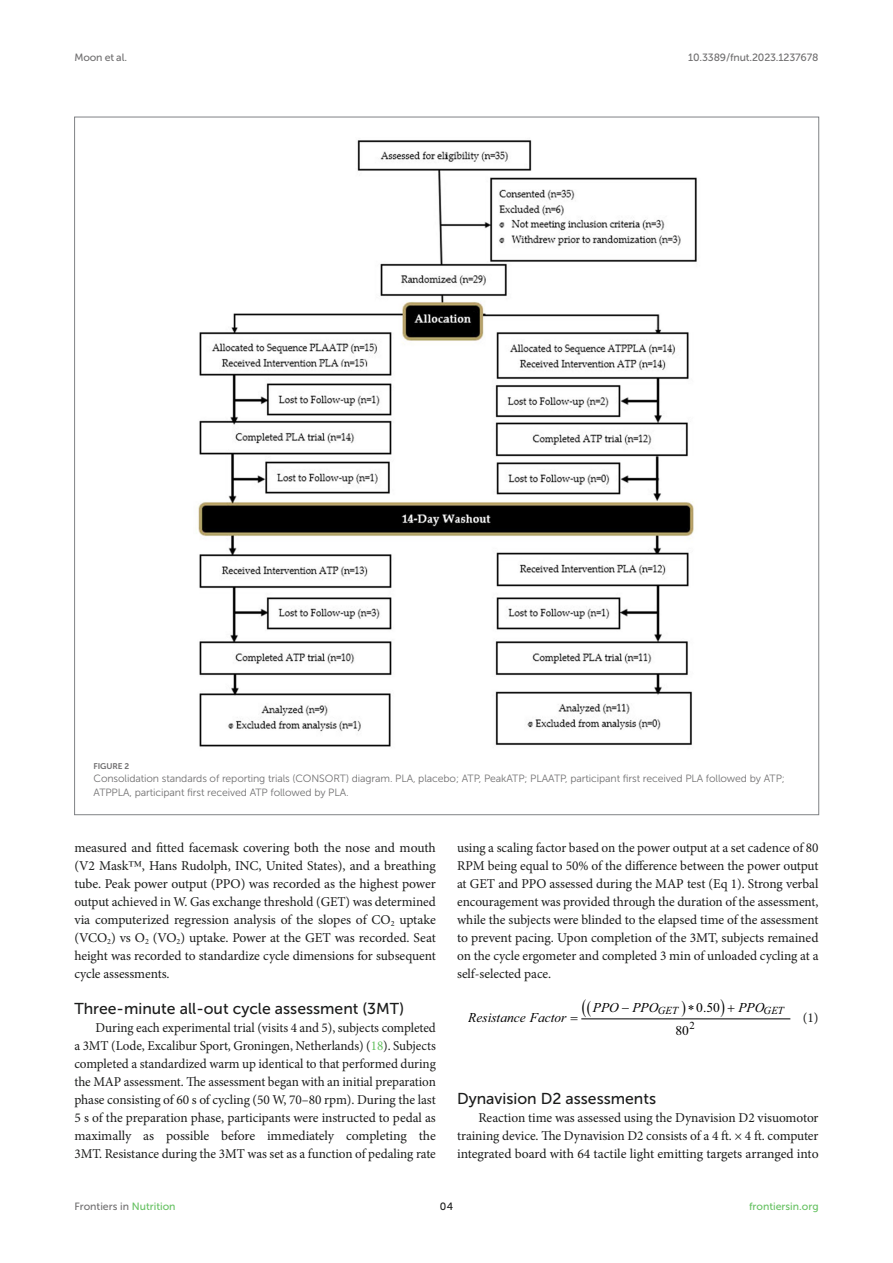
<style>
.page{position:relative;width:893px;height:1263px;background:#fff}
.page>*{position:absolute;margin:0;border:0;box-sizing:border-box;transform-origin:0 0}
.HEAD_3{font:15.75px "Museo Sans 500";color:#1b1c1b}
.TEXT_FLUSH{font:13.5px/18px "Minion Pro";letter-spacing:-.005em;color:#1b1c1b;text-align:justify}
.spi-math-img{font:italic 13.5px "Times New Roman";color:#000}
.spi-math-img-2{font:13.5px/23.2px "Times New Roman";color:#000}
.EQ{font:13.5px "Minion Pro";color:#1b1c1b}
.spi-math-img-3{font:italic 10.8px "Times New Roman";color:#000}
.FIG_LEG{font:10.5px/13.5px "Museo Sans 300";letter-spacing:-.01em;color:#706f70}
.t1{font:10.5px "Museo Sans 500";letter-spacing:-.015em;color:#706f70}
.t2{font:10.5px "Museo Sans 500";color:#65c161}
.t3{font:10.5px "Museo Sans 500";color:#1b1c1b}
.FIG_HD{font:8.25px "Museo Sans 700";letter-spacing:-.01em;color:#706f70}
.s1{font-family:"STIX"}
.s2{color:#65c161}
</style>
<div class="page">
<hr style="left:581px;top:1018px;width:209px;height:1px;background:#000">
<img style="left:198px;top:140px;width:499px;height:607px">
<svg style="left:581px;top:1018px;width:10px;height:2px"></svg>
<p class="t1" style="left:74px;top:51px;width:54px">Moon et al.</p>
<p class="t1" style="left:688px;top:51px;width:132px">10.3389/fnut.2023.1237678</p>
<p class="FIG_HD" style="left:94px;top:761px;width:37px">FIGURE 2</p>
<p class="FIG_LEG" style="left:94px;top:772px;width:693px">Consolidation standards of reporting trials (CONSORT) diagram. PLA, placebo; ATP, PeakATP; PLAATP, participant first received PLA followed by ATP;<br>ATPPLA, participant first received ATP followed by PLA.</p>
<p class="TEXT_FLUSH" style="left:74px;top:839px;width:363px">measured and fitted facemask covering both the nose and mouth (V2 Mask<span class="s1">™</span>, Hans Rudolph, INC, United States), and a breathing tube. Peak power output (PPO) was recorded as the highest power output achieved in W. Gas exchange threshold (GET) was determined via computerized regression analysis of the slopes of CO<sub>2</sub> uptake (VCO<sub>2</sub>) vs O<sub>2</sub> (VO<sub>2</sub>) uptake. Power at the GET was recorded. Seat height was recorded to standardize cycle dimensions for subsequent cycle assessments.</p>
<p class="HEAD_3" style="left:74px;top:1000px;width:331px">Three-minute all-out cycle assessment (3MT)</p>
<p class="TEXT_FLUSH" style="left:74px;top:1019px;width:363px;text-indent:21px">During each experimental trial (visits 4 and 5), subjects completed a 3MT (Lode, Excalibur Sport, Groningen, Netherlands) (<span class="s2">18</span>). Subjects completed a standardized warm up identical to that performed during the MAP assessment. The assessment began with an initial preparation phase consisting of 60 s of cycling (50 W, 70–80 rpm). During the last 5 s of the preparation phase, participants were instructed to pedal as maximally as possible before immediately completing the 3MT. Resistance during the 3MT was set as a function of pedaling rate</p>
<p class="TEXT_FLUSH" style="left:457px;top:839px;width:363px">using a scaling factor based on the power output at a set cadence of 80<br>RPM being equal to 50% of the difference between the power output at GET and PPO assessed during the MAP test (Eq 1). Strong verbal encouragement was provided through the duration of the assessment, while the subjects were blinded to the elapsed time of the assessment to prevent pacing. Upon completion of the 3MT, subjects remained on the cycle ergometer and completed 3 min of unloaded cycling at a self-selected pace.</p>
<p class="spi-math-img" style="left:468px;top:1008px;width:100px">Resistance Factor</p>
<p class="spi-math-img" style="left:593px;top:998px;width:87px">PPO PPO<sub>GET</sub></p>
<p class="spi-math-img-3" style="left:764px;top:1003px;width:9px">G</p>
<p class="spi-math-img" style="left:738px;top:998px;width:47px">PPO <sub>ET</sub></p>
<p class="spi-math-img-2" style="left:675px;top:995px;width:46px;text-indent:12px">∗050<br>80<sup>2</sup></p>
<p class="spi-math-img-2" style="left:703px;top:995px;width:5px">.</p>
<p class="EQ" style="left:803px;top:1009px;width:17px">(1)</p>
<p class="HEAD_3" style="left:457px;top:1090px;width:201px">Dynavision D2 assessments</p>
<p class="TEXT_FLUSH" style="left:457px;top:1109px;width:363px;text-indent:21px">Reaction time was assessed using the Dynavision D2 visuomotor training device. The Dynavision D2 consists of a 4 ft. × 4 ft. computer integrated board with 64 tactile light emitting targets arranged into</p>
<p class="t1" style="left:74px;top:1200px;width:103px">Frontiers in <span class="s2">Nutrition</span></p>
<p class="t3" style="left:440px;top:1200px;width:15px">04</p>
<p class="t2" style="left:749px;top:1200px;width:71px">frontiersin.org</p>
</div>
